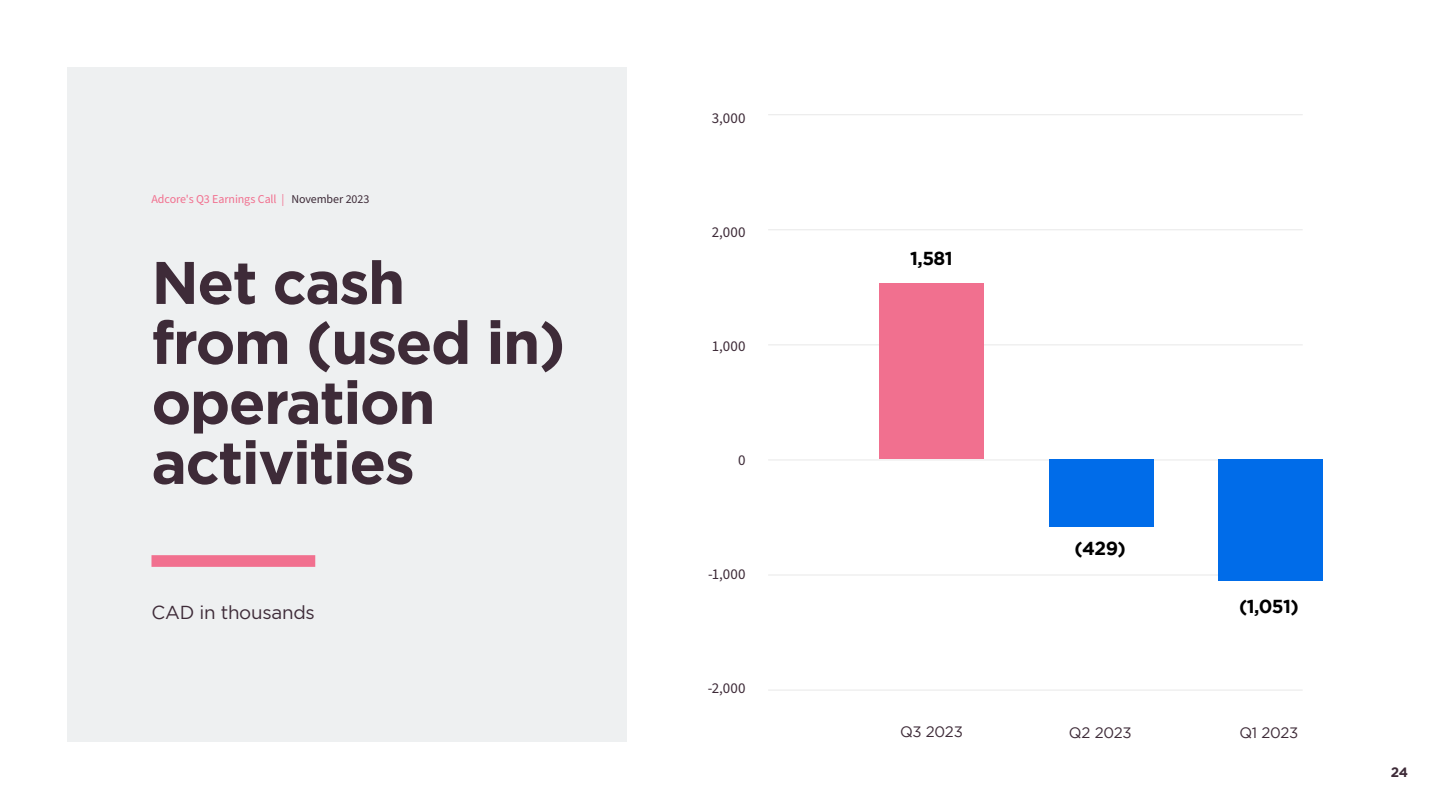
<style>
.page{position:relative;width:1440px;height:810px;background:#fff}
.page>*{position:absolute;margin:0;border:0;box-sizing:border-box;transform-origin:0 0}
.t1{font:700 60px/60px "Homepage Baukasten";letter-spacing:-.025em;color:#3e2b38}
.t2{font:700 18.75px "Homepage Baukasten";letter-spacing:-.03em;color:#000}
.t3{font:18.75px "Homepage Baukasten";letter-spacing:-.015em;color:#3e2b38}
.t4{font:15px "Source Sans Pro";letter-spacing:.01em;color:#3e2b38}
.t5{font:15px "Homepage Baukasten";letter-spacing:-.02em;color:#3e2b38}
.t6{font:700 13.5px "Homepage Baukasten";color:#3e2b38}
.t7{font:12px "Source Sans Pro";letter-spacing:-.01em;color:#f1708f}
.s1{color:#3e2b38}
</style>
<div class="page">
<div style="left:68px;top:68px;width:1304px;height:674px;background:#eef0f1"></div>
<div style="left:628px;top:61px;width:762px;height:701px;background:#fff"></div>
<div style="left:152px;top:555px;width:163px;height:12px;background:#f1708f"></div>
<hr style="left:768px;top:229px;width:535px;height:1px;background:#000">
<hr style="left:768px;top:114px;width:535px;height:1px;background:#000">
<hr style="left:768px;top:345px;width:535px;height:1px;background:#000">
<hr style="left:768px;top:460px;width:535px;height:1px;background:#000">
<hr style="left:768px;top:575px;width:535px;height:1px;background:#000">
<hr style="left:768px;top:690px;width:535px;height:1px;background:#000">
<div style="left:1049px;top:459px;width:105px;height:67px;background:#006ce9"></div>
<div style="left:1218px;top:459px;width:105px;height:121px;background:#006ce9"></div>
<div style="left:879px;top:284px;width:105px;height:175px;background:#f1708f"></div>
<p class="t7" style="left:152px;top:191px;width:220px">Adcore's Q3 Earnings Call | <span class="s1">November 2023</span></p>
<p class="t1" style="left:152px;top:251px;width:416px">Net cash<br>from (used in) operation activities</p>
<p class="t3" style="left:152px;top:602px;width:165px">CAD in thousands</p>
<p class="t4" style="left:712px;top:108px;width:35px">3,000</p>
<p class="t4" style="left:712px;top:222px;width:35px">2,000</p>
<p class="t4" style="left:712px;top:336px;width:35px">1,000</p>
<p class="t4" style="left:738px;top:450px;width:9px">0</p>
<p class="t4" style="left:708px;top:564px;width:39px">-1,000</p>
<p class="t4" style="left:708px;top:678px;width:39px">-2,000</p>
<p class="t2" style="left:910px;top:248px;width:44px">1,581</p>
<p class="t5" style="left:900px;top:723px;width:64px">Q3 2023</p>
<p class="t2" style="left:1075px;top:537px;width:53px">(429)</p>
<p class="t2" style="left:1239px;top:595px;width:61px">(1,051)</p>
<p class="t5" style="left:1069px;top:724px;width:64px">Q2 2023</p>
<p class="t5" style="left:1240px;top:724px;width:60px">Q1 2023</p>
<p class="t6" style="left:1391px;top:765px;width:19px">24</p>
</div>
